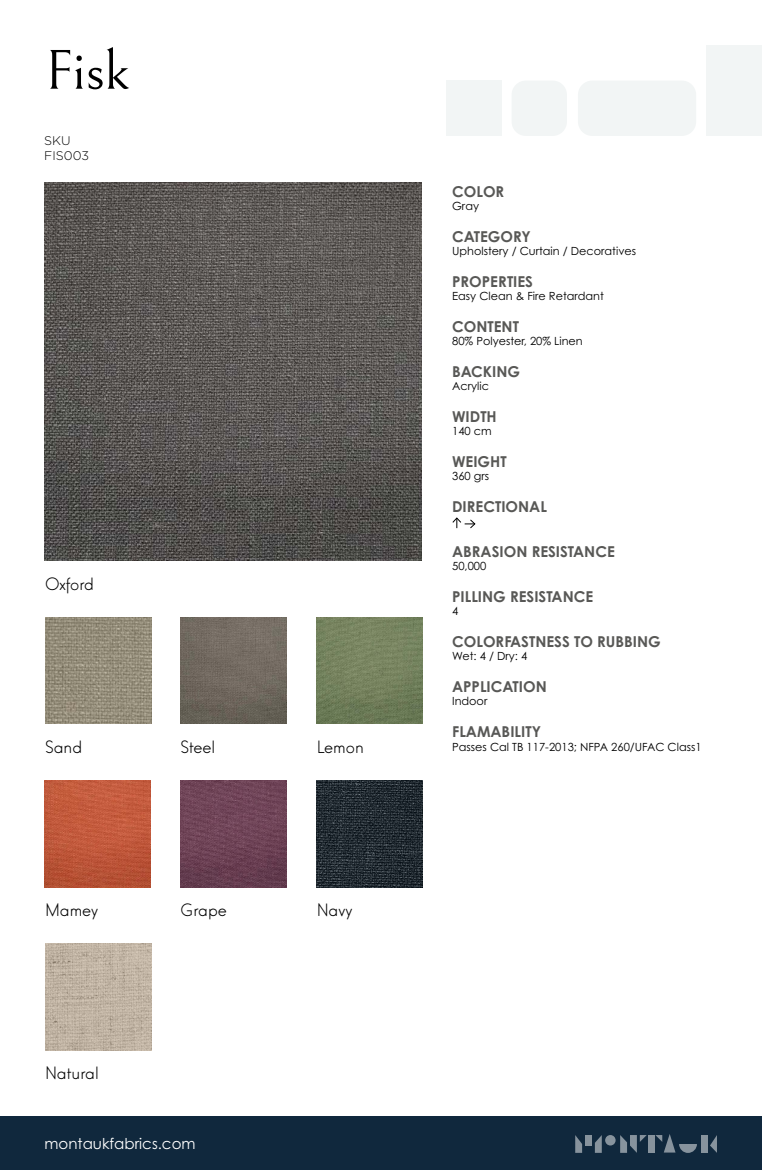
<style>
.page{position:relative;width:762px;height:1170px;background:#fff}
.page>*{position:absolute;margin:0;border:0;box-sizing:border-box;transform-origin:0 0}
.t1{font:56.25px "Bellefair";color:#000}
.t2{font:18.75px "Elegant Lux Mager";color:#000}
.t3{font:700 15px "Century Gothic Pro";color:#585856}
.t4{font:15px "Century Gothic Pro";color:#fff}
.t5{font:300 12.5px/15px "Gotham";color:#000}
.t6{font:11.25px "Century Gothic Pro";color:#000}
</style>
<div class="page">
<div style="left:446px;top:81px;width:55px;height:55px;background:#f2f5f5"></div>
<div style="left:706px;top:45px;width:56px;height:91px;background:#f2f5f5"></div>
<div style="left:578px;top:81px;width:118px;height:55px;background:#f2f5f5;border-radius:14px"></div>
<div style="left:511px;top:81px;width:56px;height:55px;background:#f2f5f5;border-radius:14px"></div>
<img style="left:181px;top:780px;width:106px;height:106px">
<img style="left:44px;top:182px;width:378px;height:378px">
<img style="left:44px;top:780px;width:107px;height:106px">
<img style="left:317px;top:617px;width:106px;height:106px">
<img style="left:181px;top:617px;width:106px;height:106px">
<img style="left:45px;top:617px;width:106px;height:106px">
<img style="left:317px;top:780px;width:106px;height:106px">
<img style="left:45px;top:943px;width:106px;height:106px">
<div style="left:0;top:1116px;width:762px;height:53px;background:#10283d"></div>
<svg style="left:575px;top:1135px;width:7px;height:17px"></svg>
<div style="left:585px;top:1134px;width:7px;height:11px;background:#87939d"></div>
<div style="left:647px;top:1134px;width:7px;height:18px;background:#87939d"></div>
<div style="left:700px;top:1134px;width:7px;height:18px;background:#87939d"></div>
<svg style="left:620px;top:1135px;width:27px;height:17px"></svg>
<svg style="left:595px;top:1135px;width:7px;height:17px"></svg>
<svg style="left:710px;top:1135px;width:7px;height:17px"></svg>
<svg style="left:605px;top:1134px;width:10px;height:11px"></svg>
<svg style="left:655px;top:1134px;width:42px;height:18px"></svg>
<svg style="left:452px;top:517px;width:24px;height:12px"></svg>
<h1 class="t1" style="left:45px;top:40px;width:86px">Fisk</h1>
<p class="t5" style="left:44px;top:132px;width:46px">SKU<br>FIS003</p>
<h2 class="t2" style="left:45px;top:573px;width:50px">Oxford</h2>
<h2 class="t2" style="left:45px;top:736px;width:39px">Sand</h2>
<h2 class="t2" style="left:45px;top:899px;width:55px">Mamey</h2>
<h2 class="t2" style="left:45px;top:1062px;width:55px">Natural</h2>
<h2 class="t2" style="left:181px;top:736px;width:36px">Steel</h2>
<h2 class="t2" style="left:181px;top:899px;width:48px">Grape</h2>
<h3 class="t4" style="left:45px;top:1134px;width:153px">montaukfabrics.com</h3>
<h2 class="t2" style="left:317px;top:736px;width:49px">Lemon</h2>
<h2 class="t2" style="left:317px;top:899px;width:37px">Navy</h2>
<h3 class="t3" style="left:452px;top:182px;width:54px">COLOR</h3>
<p class="t6" style="left:452px;top:199px;width:28px">Gray</p>
<h3 class="t3" style="left:452px;top:227px;width:80px">CATEGORY</h3>
<p class="t6" style="left:452px;top:244px;width:186px">Upholstery / Curtain / Decoratives</p>
<h3 class="t3" style="left:452px;top:272px;width:82px">PROPERTIES</h3>
<p class="t6" style="left:452px;top:289px;width:153px">Easy Clean &amp; Fire Retardant</p>
<h3 class="t3" style="left:452px;top:317px;width:68px">CONTENT</h3>
<p class="t6" style="left:452px;top:334px;width:132px">80% Polyester, 20% Linen</p>
<h3 class="t3" style="left:452px;top:362px;width:70px">BACKING</h3>
<p class="t6" style="left:452px;top:379px;width:38px">Acrylic</p>
<h3 class="t3" style="left:452px;top:407px;width:46px">WIDTH</h3>
<p class="t6" style="left:452px;top:424px;width:41px">140 cm</p>
<h3 class="t3" style="left:452px;top:452px;width:56px">WEIGHT</h3>
<p class="t6" style="left:452px;top:469px;width:39px">360 grs</p>
<h3 class="t3" style="left:452px;top:497px;width:96px">DIRECTIONAL</h3>
<h3 class="t3" style="left:452px;top:542px;width:164px">ABRASION RESISTANCE</h3>
<p class="t6" style="left:452px;top:559px;width:36px">50,000</p>
<h3 class="t3" style="left:452px;top:587px;width:143px">PILLING RESISTANCE</h3>
<p class="t6" style="left:452px;top:604px;width:8px">4</p>
<h3 class="t3" style="left:452px;top:632px;width:210px">COLORFASTNESS TO RUBBING</h3>
<p class="t6" style="left:452px;top:649px;width:77px">Wet: 4 / Dry: 4</p>
<h3 class="t3" style="left:452px;top:677px;width:96px">APPLICATION</h3>
<p class="t6" style="left:452px;top:694px;width:37px">Indoor</p>
<h3 class="t3" style="left:452px;top:722px;width:90px">FLAMABILITY</h3>
<p class="t6" style="left:452px;top:739px;width:251px">Passes Cal TB 117-2013; NFPA 260/UFAC Class1</p>
</div>
